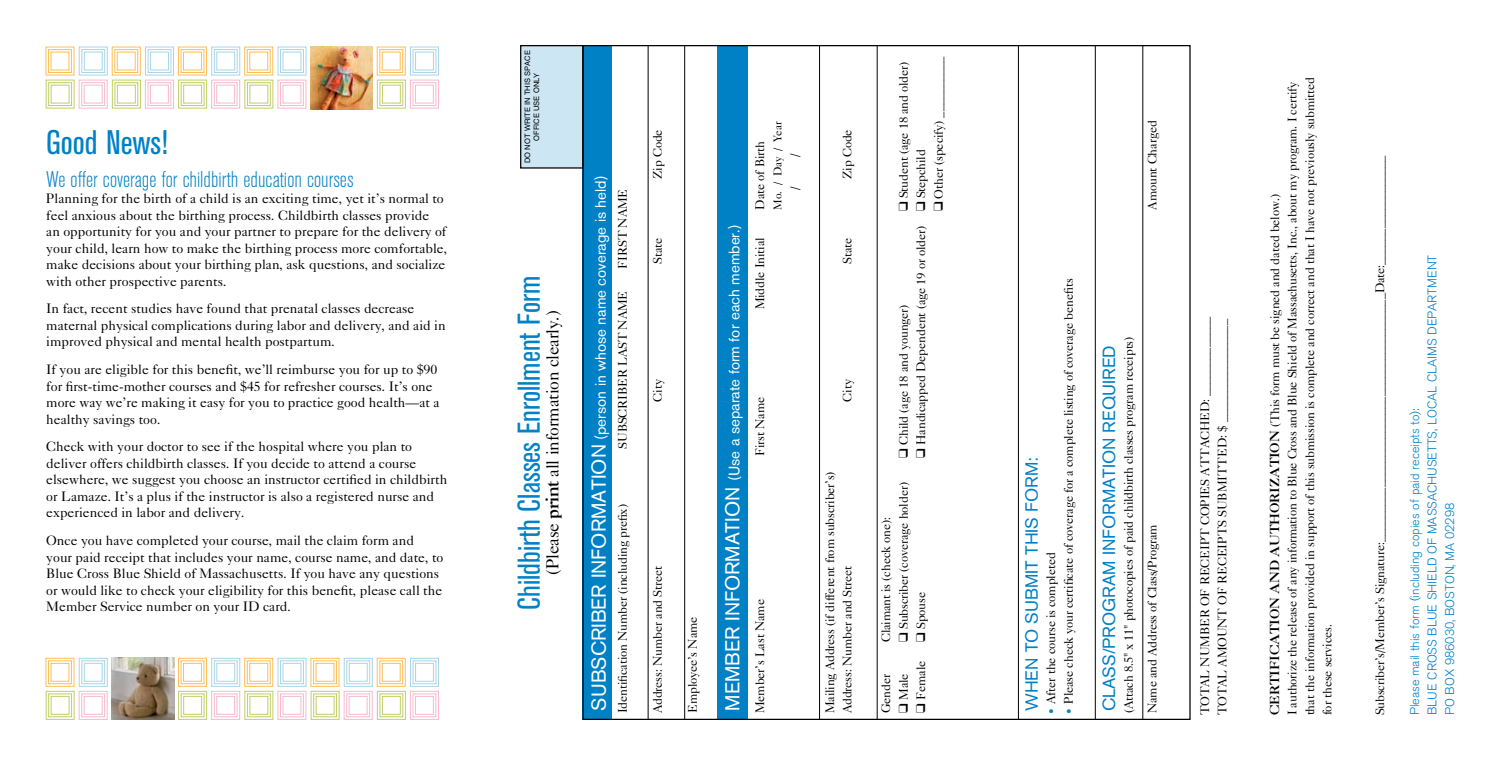
<style>
.page{position:relative;width:1485px;height:765px;background:#fff}
.page>*{position:absolute;margin:0;border:0;box-sizing:border-box;transform-origin:0 0}
.t1{font:condensed 33.75px "Akzidenz Grotesk BE";color:#0081c6}
.t2{font:condensed 31.25px "Akzidenz Grotesk BE";color:#0081c6}
.t3{font:300 condensed 22.5px "Akzidenz Grotesk BE";color:#0081c6}
.t4{font:17.5px "Akzidenz Grotesk BE";color:#0081c6}
.t5{font:17.5px "Caslon Five Forty";letter-spacing:-.015em;color:#000}
.t6{font:15px "Akzidenz Grotesk BE";color:#fff}
.t7{font:13.75px/16.5px "Caslon Five Forty";color:#000}
.t8{font:12.5px/17.5px "Caslon Five Forty";letter-spacing:-.015em;color:#000}
.t9{font:300 12.5px/17.5px "Akzidenz Grotesk BE";color:#0081c6}
.t10{font:11.25px "Caslon Five Forty";letter-spacing:-.015em;color:#000}
.t11{font:7.5px/9px "Helvetica";color:#000;text-align:center}
.s1{font-family:"Caslon Three"}
.s2{font-size:20px}
.s3{font-size:11.25px;color:#0081c6}
</style>
<div class="page">
<svg style="left:45px;top:46px;width:394px;height:63px"></svg>
<div style="left:717px;top:46px;width:30px;height:673px;background:#0081c6"></div>
<div style="left:582px;top:46px;width:30px;height:673px;background:#0081c6"></div>
<div style="left:521px;top:46px;width:62px;height:122px;background:#cce6f4"></div>
<div style="left:520px;top:45px;width:63px;height:124px;border:1px solid #000"></div>
<img style="left:310px;top:46px;width:63px;height:63px">
<svg style="left:45px;top:657px;width:394px;height:63px"></svg>
<img style="left:111px;top:657px;width:64px;height:63px">
<hr style="left:648px;top:45px;width:1px;height:675px;background:#000">
<hr style="left:819px;top:45px;width:1px;height:675px;background:#000">
<hr style="left:877px;top:45px;width:1px;height:675px;background:#000">
<hr style="left:1018px;top:45px;width:1px;height:675px;background:#000">
<hr style="left:1095px;top:45px;width:1px;height:675px;background:#000">
<hr style="left:1142px;top:45px;width:1px;height:675px;background:#000">
<hr style="left:684px;top:45px;width:1px;height:675px;background:#000">
<h1 class="t1" style="left:46px;top:124px;width:123px">Good News!</h1>
<h3 class="t3" style="left:46px;top:167px;width:309px">We offer coverage for childbirth education courses</h3>
<p class="t7" style="left:46px;top:190px;width:403px">Planning for the birth of a child is an exciting time, yet it’s normal to feel anxious about the birthing process. Childbirth classes provide<br>an opportunity for you and your partner to prepare for the delivery of your child, learn how to make the birthing process more comfortable, make decisions about your birthing plan, ask questions, and socialize with other prospective parents.</p>
<p class="t7" style="left:46px;top:300px;width:401px">In fact, recent studies have found that prenatal classes decrease maternal physical complications during labor and delivery, and aid in improved physical and mental health postpartum.</p>
<p class="t7" style="left:46px;top:361px;width:395px">If you are eligible for this benefit, we’ll reimburse you for up to $90 for first-time-mother courses and $45 for refresher courses. It’s one more way we’re making it easy for you to practice good health—at a healthy savings too.</p>
<p class="t7" style="left:46px;top:438px;width:403px">Check with your doctor to see if the hospital where you plan to deliver offers childbirth classes. If you decide to attend a course elsewhere, we suggest you choose an instructor certified in childbirth or Lamaze. It’s a plus if the instructor is also a registered nurse and experienced in labor and delivery.</p>
<p class="t7" style="left:46px;top:532px;width:399px">Once you have completed your course, mail the claim form and<br>your paid receipt that includes your name, course name, and date, to Blue Cross Blue Shield of Massachusetts. If you have any questions or would like to check your eligibility for this benefit, please call the Member Service number on your ID card.</p>
<p class="t11" style="left:523px;top:163px;width:114px;rotate:-90deg">Do Not Write in this space<br>Office use only</p>
<h2 class="t2" style="left:512px;top:610px;width:336px;rotate:-90deg">Childbirth Classes Enrollment Form</h2>
<p class="t5" style="left:542px;top:575px;width:266px;rotate:-90deg">(Please <span class="s1">print</span> all information clearly.)</p>
<p class="t6" style="left:592px;top:711px;width:536px;rotate:-90deg"><span class="s2">SUBSCRIBER INFORMATION</span> (person in whose name coverage is held)</p>
<p class="t8" style="left:614px;top:269px;width:82px;rotate:-90deg">FIRST NAME</p>
<p class="t8" style="left:614px;top:449px;width:160px;rotate:-90deg">SUBSCRIBER LAST NAME</p>
<p class="t8" style="left:614px;top:713px;width:210px;rotate:-90deg">Identification Number (including prefix)</p>
<p class="t8" style="left:649px;top:179px;width:51px;rotate:-90deg">Zip Code</p>
<p class="t8" style="left:649px;top:264px;width:28px;rotate:-90deg">State</p>
<p class="t8" style="left:649px;top:402px;width:24px;rotate:-90deg">City</p>
<p class="t8" style="left:649px;top:713px;width:149px;rotate:-90deg">Address: Number and Street</p>
<p class="t8" style="left:684px;top:713px;width:98px;rotate:-90deg">Employee’s Name</p>
<p class="t6" style="left:725px;top:711px;width:487px;rotate:-90deg"><span class="s2">MEMBER INFORMATION</span> (Use a separate form for each member.)</p>
<p class="t8" style="left:751px;top:210px;width:70px;rotate:-90deg">Date of Birth</p>
<p class="t10" style="left:771px;top:210px;width:90px;rotate:-90deg">Mo. / Day / Year</p>
<p class="t8" style="left:786px;top:157px;width:5px;rotate:-90deg">/</p>
<p class="t8" style="left:786px;top:190px;width:5px;rotate:-90deg">/</p>
<p class="t8" style="left:751px;top:309px;width:73px;rotate:-90deg">Middle Initial</p>
<p class="t8" style="left:751px;top:456px;width:61px;rotate:-90deg">First Name</p>
<p class="t8" style="left:751px;top:713px;width:116px;rotate:-90deg">Member’s Last Name</p>
<p class="t8" style="left:838px;top:179px;width:51px;rotate:-90deg">Zip Code</p>
<p class="t8" style="left:838px;top:264px;width:28px;rotate:-90deg">State</p>
<p class="t8" style="left:838px;top:402px;width:24px;rotate:-90deg">City</p>
<p class="t8" style="left:821px;top:713px;width:243px;rotate:-90deg">Mailing Address (if different from subscriber’s)<br>Address: Number and Street</p>
<p class="t8" style="left:930px;top:211px;width:156px;rotate:-90deg">❑ Other (specify) __________</p>
<p class="t8" style="left:895px;top:211px;width:151px;rotate:-90deg">❑ Student (age 18 and older)</p>
<p class="t8" style="left:912px;top:458px;width:310px;rotate:-90deg">❑ Handicapped Dependent (age 19 or older) ❑ Stepchild</p>
<p class="t8" style="left:895px;top:458px;width:155px;rotate:-90deg">❑ Child (age 18 and younger)</p>
<p class="t8" style="left:895px;top:642px;width:161px;rotate:-90deg">❑ Subscriber (coverage holder)</p>
<p class="t8" style="left:877px;top:642px;width:127px;rotate:-90deg">Claimant is (check one):</p>
<p class="t8" style="left:912px;top:642px;width:52px;rotate:-90deg">❑ Spouse</p>
<p class="t8" style="left:877px;top:713px;width:41px;rotate:-90deg">Gender</p>
<p class="t8" style="left:895px;top:713px;width:41px;rotate:-90deg">❑ Male</p>
<p class="t8" style="left:912px;top:713px;width:54px;rotate:-90deg">❑ Female</p>
<p class="t8" style="left:1143px;top:210px;width:91px;rotate:-90deg">Amount Charged</p>
<p class="t4" style="left:1021px;top:711px;width:255px;rotate:-90deg">WHEN TO SUBMIT THIS FORM:</p>
<p class="t8" style="left:1060px;top:714px;width:436px;rotate:-90deg"><span class="s3">•</span> Please check your certificate of coverage for a complete listing of coverage benefits</p>
<p class="t8" style="left:1042px;top:714px;width:163px;rotate:-90deg"><span class="s3">•</span> After the course is completed</p>
<p class="t4" style="left:1099px;top:711px;width:367px;rotate:-90deg">CLASS/PROGRAM INFORMATION REQUIRED</p>
<p class="t8" style="left:1117px;top:713px;width:378px;line-height:23.8px;rotate:-90deg">(Attach 8.5" x 11" photocopies of paid childbirth classes program receipts)<br>Name and Address of Class/Program</p>
<p class="t8" style="left:1196px;top:715px;width:400px;rotate:-90deg">TOTAL NUMBER OF RECEIPT COPIES ATTACHED: _____________<br>TOTAL AMOUNT OF RECEIPTS SUBMITTED: $ _________________</p>
<p class="t8" style="left:1266px;top:715px;width:640px;rotate:-90deg"><span class="s1">CERTIFICATION AND AUTHORIZATION</span> (This form must be signed and dated below.)<br>I authorize the release of any information to Blue Cross and Blue Shield of Massachusetts, Inc., about my program. I certify that the information provided in support of this submission is complete and correct and that I have not previously submitted for these services.</p>
<p class="t8" style="left:1371px;top:715px;width:561px;rotate:-90deg">Subscriber’s/Member’s Signature:_________________________________________Date:__________________</p>
<p class="t9" style="left:1406px;top:715px;width:462px;rotate:-90deg">Please mail this form (including copies of paid receipts to):<br>BLUE CROSS BLUE SHIELD OF MASSACHUSETTS, LOCAL CLAIMS DEPARTMENT<br>PO BOX 986030, BOSTON, MA 02298</p>
</div>
